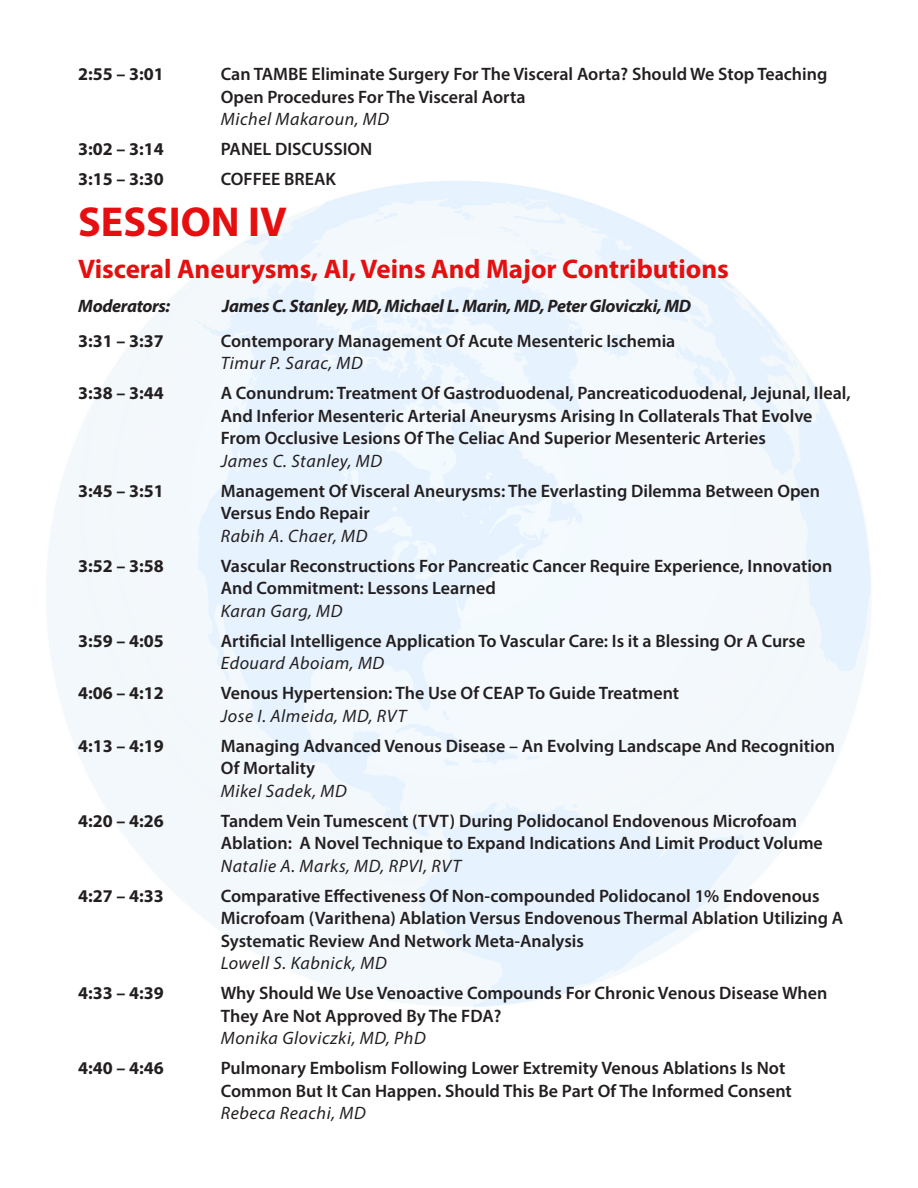
<style>
.page{position:relative;width:918px;height:1188px;background:#fff}
.page>*{position:absolute;margin:0;border:0;box-sizing:border-box;transform-origin:0 0}
.t1{font:700 42px "Myriad Pro";color:#e50f0f}
.t2{font:700 27px "Myriad Pro";color:#e50f0f}
.t3{font:600 18px/22.5px "Myriad Pro";color:#231f20}
.t4{font:italic 18px "Myriad Pro";letter-spacing:.03em;color:#231f20}
.t5{font:700 18px "Myriad Pro";color:#231f20}
.t6{font:italic 700 18px "Myriad Pro";letter-spacing:-.02em;color:#231f20}
</style>
<div class="page">
<img style="left:46px;top:181px;width:825px;height:826px">
<p class="t5" style="left:78px;top:63px;width:87px">2:55 – 3:01</p>
<p class="t3" style="left:221px;top:63px;width:608px">Can TAMBE Eliminate Surgery For The Visceral Aorta? Should We Stop Teaching<br>Open Procedures For The Visceral Aorta</p>
<p class="t4" style="left:221px;top:108px;width:170px">Michel Makaroun, MD</p>
<p class="t5" style="left:78px;top:138px;width:87px">3:02 – 3:14</p>
<p class="t3" style="left:221px;top:138px;width:153px">PANEL DISCUSSION</p>
<p class="t5" style="left:78px;top:168px;width:87px">3:15 – 3:30</p>
<p class="t3" style="left:221px;top:168px;width:117px">COFFEE BREAK</p>
<h1 class="t1" style="left:78px;top:194px;width:210px">SESSION IV</h1>
<h2 class="t2" style="left:78px;top:251px;width:652px">Visceral Aneurysms, AI, Veins And Major Contributions</h2>
<p class="t6" style="left:78px;top:295px;width:94px">Moderators:</p>
<p class="t6" style="left:222px;top:295px;width:470px">James C. Stanley, MD, Michael L. Marin, MD, Peter Gloviczki, MD</p>
<p class="t5" style="left:78px;top:329px;width:87px">3:31 – 3:37</p>
<p class="t3" style="left:221px;top:329px;width:456px">Contemporary Management Of Acute Mesenteric Ischemia</p>
<p class="t4" style="left:221px;top:352px;width:143px">Timur P. Sarac, MD</p>
<p class="t5" style="left:78px;top:382px;width:87px">3:38 – 3:44</p>
<p class="t3" style="left:221px;top:382px;width:631px">A Conundrum: Treatment Of Gastroduodenal, Pancreaticoduodenal, Jejunal, Ileal,<br>And Inferior Mesenteric Arterial Aneurysms Arising In Collaterals That Evolve<br>From Occlusive Lesions Of The Celiac And Superior Mesenteric Arteries</p>
<p class="t4" style="left:221px;top:450px;width:163px">James C. Stanley, MD</p>
<p class="t5" style="left:78px;top:479px;width:87px">3:45 – 3:51</p>
<p class="t3" style="left:221px;top:479px;width:601px">Management Of Visceral Aneurysms: The Everlasting Dilemma Between Open<br>Versus Endo Repair</p>
<p class="t4" style="left:221px;top:525px;width:148px">Rabih A. Chaer, MD</p>
<p class="t5" style="left:78px;top:554px;width:87px">3:52 – 3:58</p>
<p class="t3" style="left:221px;top:554px;width:613px">Vascular Reconstructions For Pancreatic Cancer Require Experience, Innovation<br>And Commitment: Lessons Learned</p>
<p class="t4" style="left:221px;top:600px;width:123px">Karan Garg, MD</p>
<p class="t5" style="left:78px;top:629px;width:87px">3:59 – 4:05</p>
<p class="t3" style="left:221px;top:629px;width:586px">Artificial Intelligence Application To Vascular Care: Is it a Blessing Or A Curse</p>
<p class="t4" style="left:221px;top:652px;width:165px">Edouard Aboiam, MD</p>
<p class="t5" style="left:78px;top:682px;width:87px">4:06 – 4:12</p>
<p class="t3" style="left:221px;top:682px;width:460px">Venous Hypertension: The Use Of CEAP To Guide Treatment</p>
<p class="t4" style="left:221px;top:705px;width:187px">Jose I. Almeida, MD, RVT</p>
<p class="t5" style="left:78px;top:734px;width:87px">4:13 – 4:19</p>
<p class="t3" style="left:221px;top:734px;width:616px">Managing Advanced Venous Disease – An Evolving Landscape And Recognition<br>Of Mortality</p>
<p class="t4" style="left:221px;top:780px;width:128px">Mikel Sadek, MD</p>
<p class="t5" style="left:78px;top:809px;width:87px">4:20 – 4:26</p>
<p class="t3" style="left:221px;top:809px;width:604px">Tandem Vein Tumescent (TVT) During Polidocanol Endovenous Microfoam<br>Ablation: A Novel Technique to Expand Indications And Limit Product Volume</p>
<p class="t4" style="left:221px;top:855px;width:242px">Natalie A. Marks, MD, RPVI, RVT</p>
<p class="t5" style="left:78px;top:884px;width:87px">4:27 – 4:33</p>
<p class="t3" style="left:221px;top:884px;width:624px">Comparative Effectiveness Of Non-compounded Polidocanol 1% Endovenous<br>Microfoam (Varithena) Ablation Versus Endovenous Thermal Ablation Utilizing A<br>Systematic Review And Network Meta-Analysis</p>
<p class="t4" style="left:221px;top:952px;width:167px">Lowell S. Kabnick, MD</p>
<p class="t5" style="left:78px;top:982px;width:87px">4:33 – 4:39</p>
<p class="t3" style="left:221px;top:982px;width:608px">Why Should We Use Venoactive Compounds For Chronic Venous Disease When<br>They Are Not Approved By The FDA?</p>
<p class="t4" style="left:221px;top:1027px;width:206px">Monika Gloviczki, MD, PhD</p>
<p class="t5" style="left:78px;top:1057px;width:87px">4:40 – 4:46</p>
<p class="t3" style="left:221px;top:1057px;width:573px">Pulmonary Embolism Following Lower Extremity Venous Ablations Is Not<br>Common But It Can Happen. Should This Be Part Of The Informed Consent</p>
<p class="t4" style="left:221px;top:1102px;width:146px">Rebeca Reachi, MD</p>
</div>
